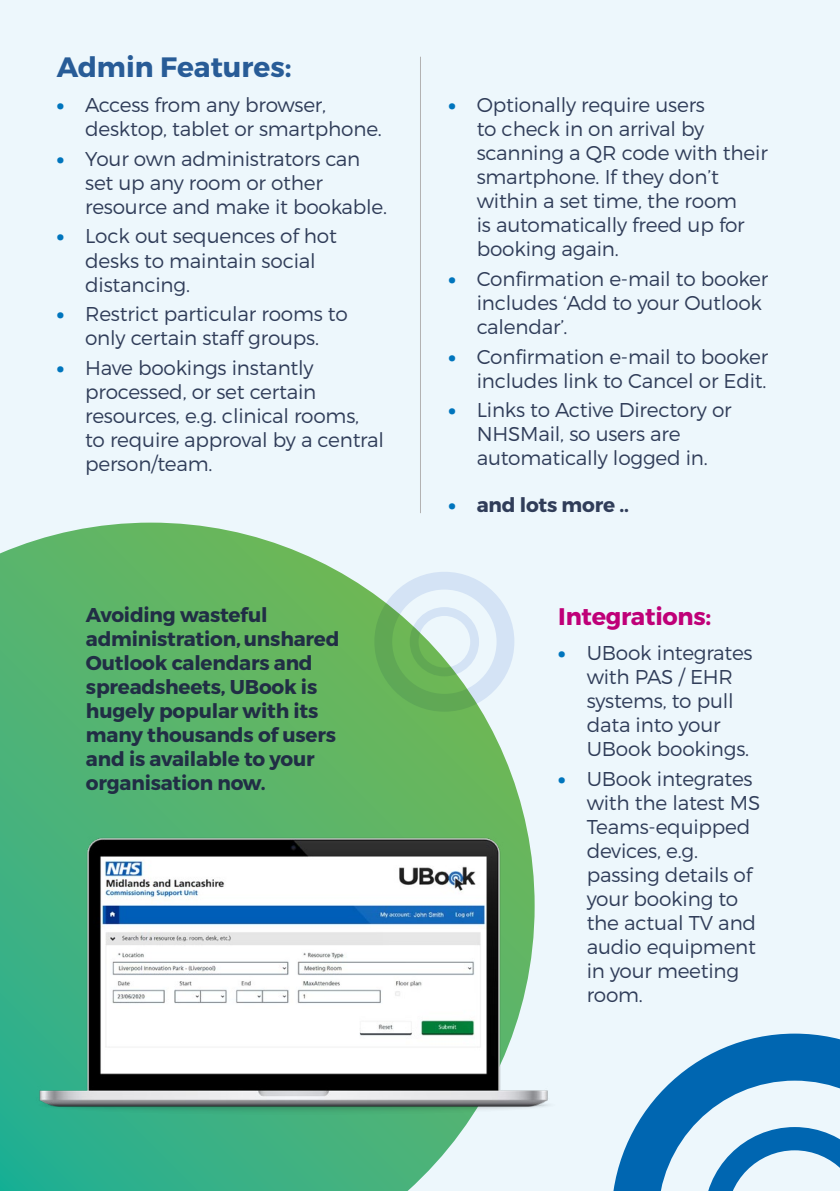
<style>
.page{position:relative;width:840px;height:1191px;background:#fff}
.page>*{position:absolute;margin:0;border:0;box-sizing:border-box;transform-origin:0 0}
.Heading_2{font:700 28px "Montserrat";color:#285c97}
.Heading_3{font:700 24px "Montserrat";letter-spacing:-.01em;color:#bf0078}
.t1{font:300 20px/24px "Montserrat";letter-spacing:-.01em;color:#303d59}
.Body{font:700 20px/24px "Montserrat";letter-spacing:-.01em;color:#212e45}
.t2{font:700 20px "Montserrat";letter-spacing:-.01em;color:#303d59}
.s1{font-weight:900;color:#0075bd}
</style>
<div class="page">
<div style="left:0;top:0;width:839px;height:1191px;background:#edf7fc"></div>
<svg style="left:613px;top:1033px;width:226px;height:158px"></svg>
<svg style="left:0;top:522px;width:510px;height:669px;background:#69bc80"></svg>
<hr style="left:420px;top:57px;width:1px;height:456px;background:#b3b2b2">
<svg style="left:374px;top:572px;width:140px;height:139px"></svg>
<img style="left:25px;top:770px;width:523px;height:370px">
<p class="Heading_2" style="left:57px;top:49px;width:236px">Admin Features:</p>
<p class="t1" style="left:85px;top:93px;width:298px;text-indent:-28px"><span class="s1">•</span> Access from any browser, desktop, tablet or smartphone.</p>
<p class="t1" style="left:85px;top:146px;width:303px;text-indent:-28px"><span class="s1">•</span> Your own administrators can set up any room or other resource and make it bookable.</p>
<p class="t1" style="left:85px;top:224px;width:253px;text-indent:-28px"><span class="s1">•</span> Lock out sequences of hot desks to maintain social distancing.</p>
<p class="t1" style="left:57px;top:302px;width:292px;text-align:center"><span class="s1">•</span> Restrict particular rooms to only certain staff groups.</p>
<p class="t1" style="left:85px;top:355px;width:300px;text-indent:-28px"><span class="s1">•</span> Have bookings instantly processed, or set certain resources, e.g. clinical rooms, to require approval by a central person/team.</p>
<p class="t1" style="left:476px;top:93px;width:292px;text-indent:-28px"><span class="s1">•</span> Optionally require users<br>to check in on arrival by scanning a QR code with their smartphone. If they don’t within a set time, the room<br>is automatically freed up for booking again.</p>
<p class="t1" style="left:476px;top:266px;width:293px;text-indent:-28px"><span class="s1">•</span> Confirmation e-mail to booker includes ‘Add to your Outlook calendar’.</p>
<p class="t1" style="left:448px;top:344px;width:321px;text-align:right"><span class="s1">•</span> Confirmation e-mail to booker includes link to Cancel or Edit.</p>
<p class="t1" style="left:476px;top:398px;width:256px;text-indent:-28px"><span class="s1">•</span> Links to Active Directory or<br>NHSMail, so users are automatically logged in.</p>
<p class="t2" style="left:448px;top:492px;width:182px"><span class="s1">•</span> and lots more ..</p>
<p class="Body" style="left:86px;top:603px;width:255px">Avoiding wasteful administration, unshared<br>Outlook calendars and spreadsheets, UBook is hugely popular with its many thousands of users and is available to your organisation now.</p>
<p class="Heading_3" style="left:558px;top:601px;width:154px">Integrations:</p>
<p class="t1" style="left:586px;top:640px;width:167px;text-indent:-28px"><span class="s1">•</span> UBook integrates with PAS / EHR systems, to pull data into your<br>UBook bookings.</p>
<p class="t1" style="left:586px;top:766px;width:175px;text-indent:-28px"><span class="s1">•</span> UBook integrates with the latest MS<br>Teams-equipped devices, e.g. passing details of your booking to the actual TV and audio equipment in your meeting room.</p>
</div>
